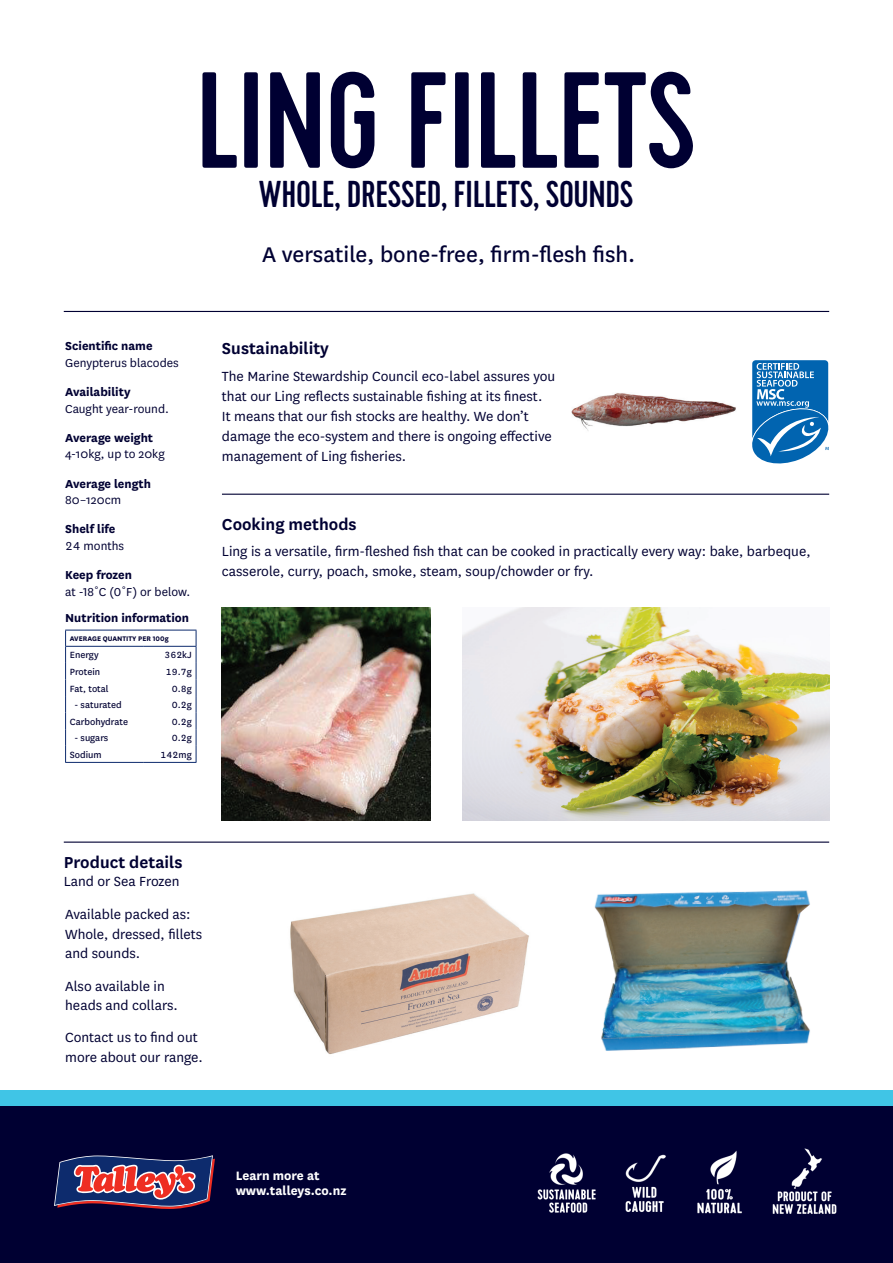
<style>
.page{position:relative;width:893px;height:1263px;background:#fff}
.page>*{position:absolute;margin:0;border:0;box-sizing:border-box;transform-origin:0 0}
.t1{font:500 136.35px "Cervo";letter-spacing:-.01em;color:#000032}
.t2{font:500 37.35px "Cervo";letter-spacing:-.01em;color:#000032}
.t3{font:24.75px "National";color:#000032}
.t4{font:600 18.6px "National";color:#000032}
.t5{font:15.45px/20.1px "National";color:#000032}
.t6{font:700 14.25px/15px "National";color:#fff}
.t7{font:700 13.5px "National";color:#000032}
.t8{font:13.5px "National";color:#000032}
.t9{font:10.5px "National";color:#000032}
.t10{font:700 7.8px "National";color:#000032}
</style>
<div class="page">
<img style="left:594px;top:890px;width:216px;height:161px">
<div style="left:0;top:1095px;width:893px;height:168px;background:#000032"></div>
<div style="left:0;top:1090px;width:893px;height:16px;background:#40c5e6"></div>
<svg style="left:54px;top:1155px;width:161px;height:54px;background:#684365"></svg>
<img style="left:462px;top:608px;width:367px;height:212px">
<img style="left:222px;top:608px;width:208px;height:213px">
<hr style="left:64px;top:311px;width:765px;height:1px;background:#000032">
<hr style="left:222px;top:494px;width:607px;height:1px;background:#000032">
<hr style="left:64px;top:841px;width:765px;height:2px;background:#000032">
<img style="left:697px;top:1150px;width:45px;height:64px">
<img style="left:772px;top:1148px;width:65px;height:66px">
<img style="left:537px;top:1153px;width:59px;height:60px">
<img style="left:625px;top:1154px;width:41px;height:58px">
<svg style="left:752px;top:360px;width:77px;height:104px;background:#3d89c2"></svg>
<img style="left:290px;top:893px;width:239px;height:162px">
<img style="left:571px;top:393px;width:165px;height:38px">
<hr style="left:65px;top:762px;width:78px;height:1px;background:#0d2b6d">
<hr style="left:143px;top:762px;width:53px;height:1px;background:#0d2b6d">
<hr style="left:65px;top:630px;width:78px;height:1px;background:#0d2b6d">
<svg style="left:65px;top:630px;width:1px;height:132px"></svg>
<hr style="left:143px;top:630px;width:53px;height:1px;background:#0d2b6d">
<svg style="left:196px;top:630px;width:1px;height:132px"></svg>
<hr style="left:65px;top:646px;width:78px;height:1px;background:#0d2b6d">
<hr style="left:143px;top:646px;width:53px;height:1px;background:#0d2b6d">
<h1 class="t1" style="left:196px;top:41px;width:502px">LING FILLETS</h1>
<h2 class="t2" style="left:259px;top:173px;width:376px">WHOLE, DRESSED, FILLETS, SOUNDS</h2>
<h3 class="t3" style="left:262px;top:238px;width:375px">A versatile, bone-free, firm-flesh fish.</h3>
<p class="t7" style="left:65px;top:337px;width:89px">Scientific name</p>
<p class="t8" style="left:65px;top:354px;width:115px">Genypterus blacodes</p>
<p class="t7" style="left:65px;top:382px;width:67px">Availability</p>
<p class="t8" style="left:65px;top:400px;width:105px">Caught year-round.</p>
<p class="t7" style="left:65px;top:428px;width:89px">Average weight</p>
<p class="t8" style="left:65px;top:445px;width:101px">4-10kg, up to 20kg</p>
<p class="t7" style="left:65px;top:474px;width:87px">Average length</p>
<p class="t8" style="left:65px;top:491px;width:57px">80–120cm</p>
<p class="t7" style="left:65px;top:520px;width:52px">Shelf life</p>
<p class="t8" style="left:65px;top:537px;width:60px">24 months</p>
<p class="t7" style="left:65px;top:565px;width:68px">Keep frozen</p>
<p class="t8" style="left:65px;top:583px;width:127px">at -18˚C (0˚F) or below.</p>
<p class="t7" style="left:65px;top:608px;width:125px">Nutrition information</p>
<p class="t10" style="left:70px;top:633px;width:100px">AVERAGE QUANTITY PER 100g</p>
<p class="t9" style="left:70px;top:648px;width:30px">Energy</p>
<p class="t9" style="left:164px;top:648px;width:29px">362kJ</p>
<p class="t9" style="left:70px;top:665px;width:32px">Protein</p>
<p class="t9" style="left:166px;top:665px;width:28px">19.7g</p>
<p class="t9" style="left:70px;top:681px;width:40px">Fat, total</p>
<p class="t9" style="left:172px;top:681px;width:22px">0.8g</p>
<p class="t9" style="left:74px;top:698px;width:49px">- saturated</p>
<p class="t9" style="left:172px;top:698px;width:22px">0.2g</p>
<p class="t9" style="left:70px;top:714px;width:60px">Carbohydrate</p>
<p class="t9" style="left:172px;top:714px;width:22px">0.2g</p>
<p class="t9" style="left:74px;top:731px;width:35px">- sugars</p>
<p class="t9" style="left:172px;top:731px;width:22px">0.2g</p>
<p class="t9" style="left:70px;top:748px;width:33px">Sodium</p>
<p class="t9" style="left:161px;top:748px;width:33px">142mg</p>
<p class="t4" style="left:222px;top:335px;width:108px">Sustainability</p>
<p class="t5" style="left:222px;top:365px;width:335px">The Marine Stewardship Council eco-label assures you that our Ling reflects sustainable fishing at its finest.<br>It means that our fish stocks are healthy. We don’t damage the eco-system and there is ongoing effective management of Ling fisheries.</p>
<p class="t4" style="left:222px;top:511px;width:136px">Cooking methods</p>
<p class="t5" style="left:222px;top:541px;width:590px">Ling is a versatile, firm-fleshed fish that can be cooked in practically every way: bake, barbeque, casserole, curry, poach, smoke, steam, soup/chowder or fry.</p>
<p class="t4" style="left:64px;top:849px;width:120px">Product details</p>
<p class="t5" style="left:64px;top:871px;width:117px">Land or Sea Frozen</p>
<p class="t5" style="left:65px;top:904px;width:138px;line-height:19.5px">Available packed as:<br>Whole, dressed, fillets and sounds.</p>
<p class="t5" style="left:65px;top:975px;width:114px;line-height:19.5px">Also available in heads and collars.</p>
<p class="t5" style="left:65px;top:1027px;width:139px;line-height:19.5px">Contact us to find out more about our range.</p>
<p class="t6" style="left:236px;top:1167px;width:112px">Learn more at www.talleys.co.nz</p>
</div>
